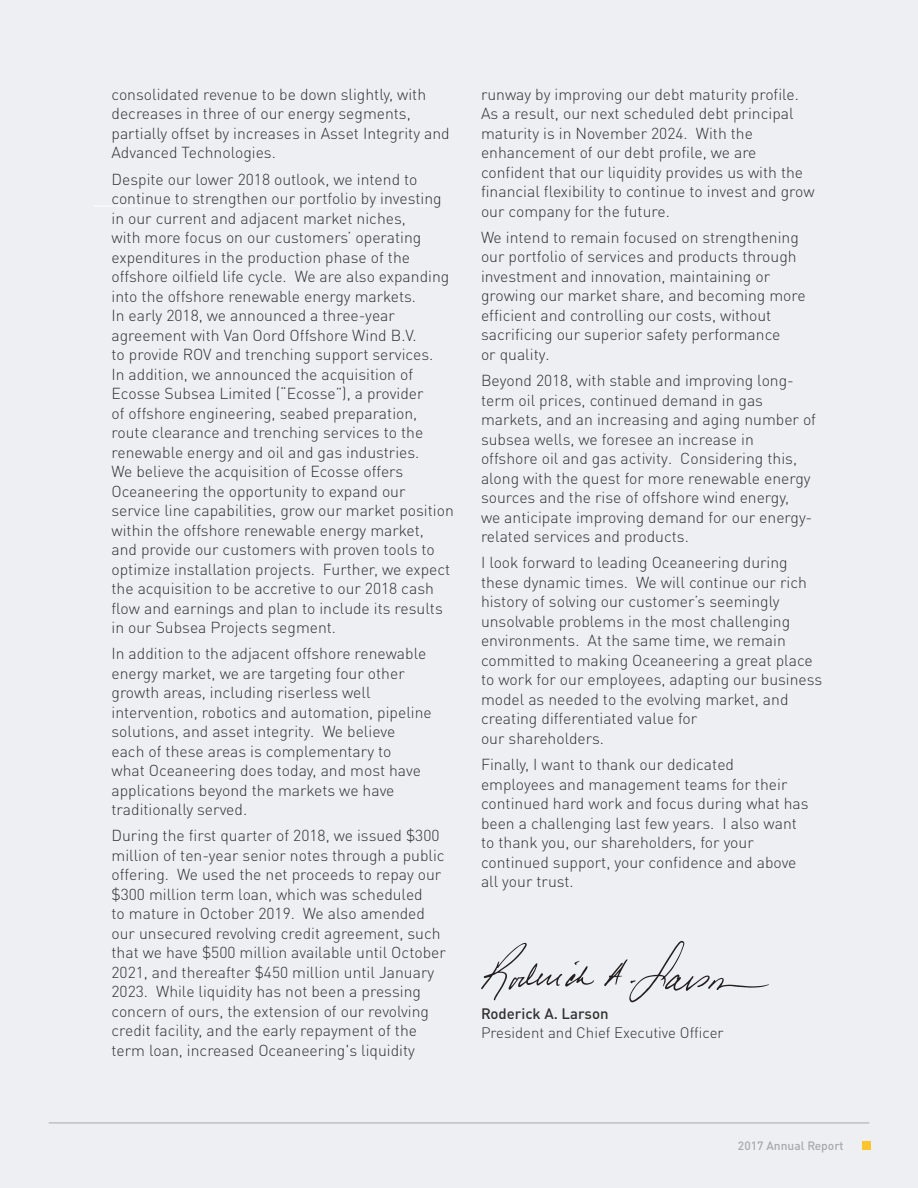
<style>
.page{position:relative;width:918px;height:1188px;background:#fff}
.page>*{position:absolute;margin:0;border:0;box-sizing:border-box;transform-origin:0 0}
.t1{font:300 15.75px/19.5px "DINSTT";color:#323031}
.t2{font:300 15px "DINSTT";color:#323031}
.t3{font:500 15px "DINOT";color:#323031}
.t4{font:500 12px "DINOT";color:#a7a9ac}
</style>
<div class="page">
<div style="left:14px;top:0;width:904px;height:1188px;background:#edeff2"></div>
<div style="left:863px;top:1141px;width:8px;height:8px;background:#ffc52e"></div>
<hr style="left:94px;top:206px;width:336px;height:1px;background:#fff">
<hr style="left:49px;top:1123px;width:820px;height:1px;background:#a7a9ac">
<svg style="left:604px;top:940px;width:165px;height:63px"></svg>
<svg style="left:481px;top:943px;width:113px;height:57px"></svg>
<p class="t1" style="left:112px;top:86px;width:340px">consolidated revenue to be down slightly, with decreases in three of our energy segments, partially offset by increases in Asset Integrity and Advanced Technologies.</p>
<p class="t1" style="left:112px;top:171px;width:344px">Despite our lower 2018 outlook, we intend to continue to strengthen our portfolio by investing in our current and adjacent market niches,<br>with more focus on our customers’ operating expenditures in the production phase of the offshore oilfield life cycle. We are also expanding into the offshore renewable energy markets.<br>In early 2018, we announced a three-year agreement with Van Oord Offshore Wind B.V.<br>to provide ROV and trenching support services.<br>In addition, we announced the acquisition of Ecosse Subsea Limited (“Ecosse”), a provider<br>of offshore engineering, seabed preparation, route clearance and trenching services to the renewable energy and oil and gas industries.<br>We believe the acquisition of Ecosse offers Oceaneering the opportunity to expand our service line capabilities, grow our market position within the offshore renewable energy market,<br>and provide our customers with proven tools to optimize installation projects. Further, we expect the acquisition to be accretive to our 2018 cash flow and earnings and plan to include its results in our Subsea Projects segment.</p>
<p class="t1" style="left:112px;top:646px;width:322px">In addition to the adjacent offshore renewable energy market, we are targeting four other growth areas, including riserless well intervention, robotics and automation, pipeline solutions, and asset integrity. We believe each of these areas is complementary to<br>what Oceaneering does today, and most have applications beyond the markets we have traditionally served.</p>
<p class="t1" style="left:112px;top:828px;width:336px">During the first quarter of 2018, we issued $300 million of ten-year senior notes through a public offering. We used the net proceeds to repay our $300 million term loan, which was scheduled<br>to mature in October 2019. We also amended our unsecured revolving credit agreement, such that we have $500 million available until October 2021, and thereafter $450 million until January 2023. While liquidity has not been a pressing concern of ours, the extension of our revolving credit facility, and the early repayment of the term loan, increased Oceaneering's liquidity</p>
<p class="t1" style="left:481px;top:86px;width:335px">runway by improving our debt maturity profile.<br>As a result, our next scheduled debt principal maturity is in November 2024. With the enhancement of our debt profile, we are confident that our liquidity provides us with the financial flexibility to continue to invest and grow our company for the future.</p>
<p class="t1" style="left:481px;top:230px;width:326px">We intend to remain focused on strengthening our portfolio of services and products through investment and innovation, maintaining or growing our market share, and becoming more efficient and controlling our costs, without sacrificing our superior safety performance<br>or quality.</p>
<p class="t1" style="left:481px;top:373px;width:337px">Beyond 2018, with stable and improving long&shy;term oil prices, continued demand in gas markets, and an increasing and aging number of subsea wells, we foresee an increase in<br>offshore oil and gas activity. Considering this, along with the quest for more renewable energy sources and the rise of offshore wind energy,<br>we anticipate improving demand for our energy&shy;related services and products.</p>
<p class="t1" style="left:481px;top:555px;width:343px">I look forward to leading Oceaneering during these dynamic times. We will continue our rich history of solving our customer’s seemingly unsolvable problems in the most challenging environments. At the same time, we remain committed to making Oceaneering a great place to work for our employees, adapting our business model as needed to the evolving market, and creating differentiated value for<br>our shareholders.</p>
<p class="t1" style="left:481px;top:757px;width:329px">Finally, I want to thank our dedicated employees and management teams for their continued hard work and focus during what has been a challenging last few years. I also want to thank you, our shareholders, for your continued support, your confidence and above all your trust.</p>
<p class="t3" style="left:481px;top:1008px;width:129px">Roderick A. Larson</p>
<p class="t2" style="left:481px;top:1027px;width:244px">President and Chief Executive Officer</p>
<p class="t4" style="left:738px;top:1141px;width:107px">2017 Annual Report</p>
</div>
